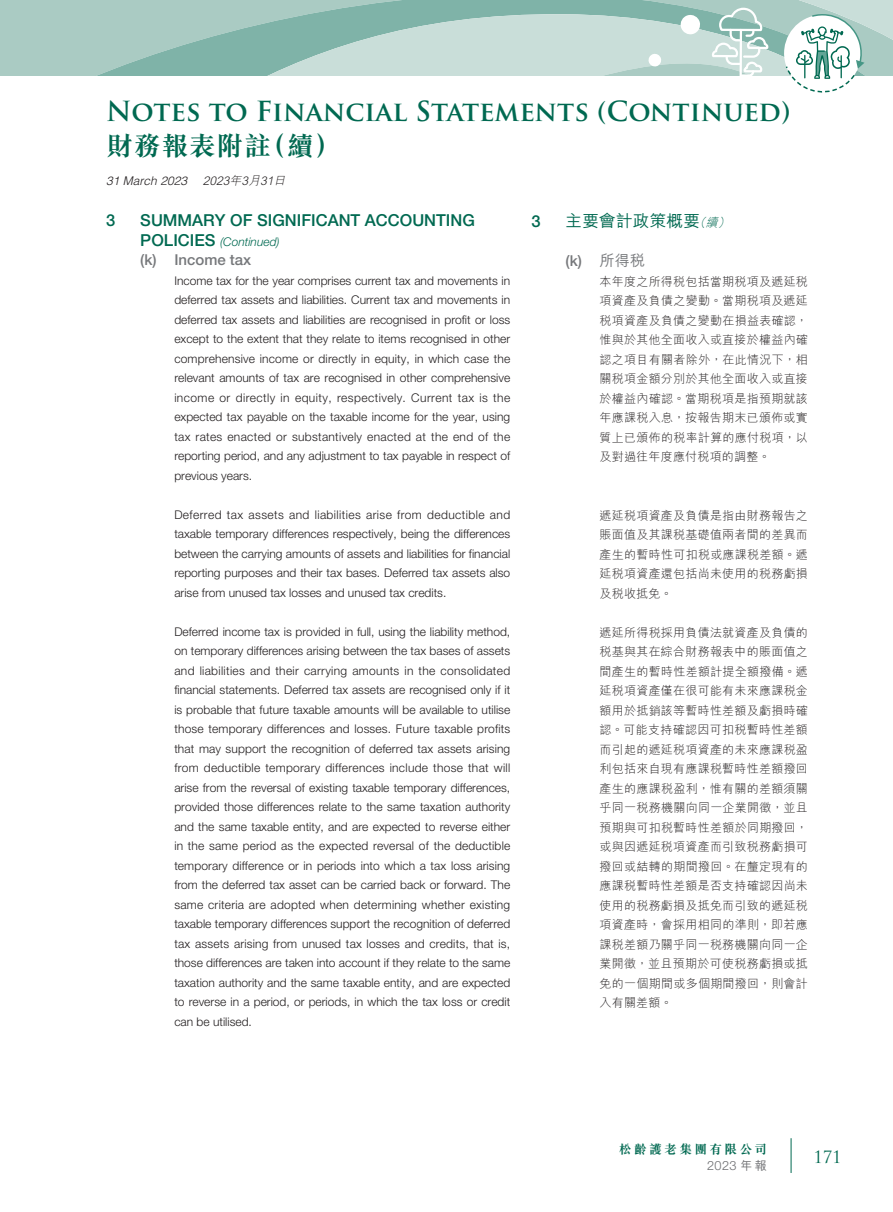
<style>
.page{position:relative;width:893px;height:1212px;background:#fff}
.page>*{position:absolute;margin:0;border:0;box-sizing:border-box;transform-origin:0 0}
.t1{font:700 27px "Trajan Pro";color:#006951}
.t2{font:27px "M Sung HK Bold E Ten B5 H";letter-spacing:.02em;color:#006951}
.t3{font:500 16.5px "Helvetica Neue LT Std";color:#006951}
.t4{font:16.5px "M Hei HK Medium E Ten B5 H";letter-spacing:.02em;color:#006951}
.t5{font:16.5px "Trajan Pro";color:#006951}
.t6{font:500 15px "Helvetica Neue LT Std";color:#76787b}
.t7{font:12.75px "M Sung HK Bold E Ten B5 H";letter-spacing:.185em;color:#006951}
.t8{font:300 12.75px "Helvetica Neue LT Std";color:#6c6d70}
.t9{font:300 12px/19.5px "Helvetica Neue LT Std";color:#231f20;text-align:justify}
.t10{font:12px/19.5px "M Hei HK Light E Ten B5 H";letter-spacing:.025em;color:#231f20;text-align:justify}
.t11{font:italic 300 12px "Helvetica Neue LT Std";color:#006951}
.t12{font:italic 300 12px "Helvetica LT Std";color:#231f20}
.t13{font:italic 12px "M Hei HK Light E Ten B5 H";color:#231f20}
.s1{font-weight:500;font-style:normal;font-size:16.5px}
.s2{font-family:"M Hei HK Light E Ten B5 H";font-style:italic;font-size:12px}
.s3{font-family:"M Hei HK Medium E Ten B5 H";font-weight:400}
.s4{font-family:"M Hei HK Medium E Ten B5 H";font-weight:400;font-size:12px}
</style>
<div class="page">
<hr style="left:791px;top:1138px;width:1px;height:35px;background:#006951">
<div style="left:0;top:0;width:39px;height:61px;background:#aacbc3"></div>
<svg style="left:39px;top:0;width:179px;height:76px;background:#a1c6bd"></svg>
<svg style="left:218px;top:0;width:675px;height:93px"></svg>
<h1 class="t1" style="left:106px;top:96px;width:686px">Notes to Financial Statements (Continued)</h1>
<h1 class="t2" style="left:106px;top:136px;width:236px">財務報表附註（續）</h1>
<p class="t12" style="left:106px;top:176px;width:82px">31 March 2023</p>
<p class="t13" style="left:203px;top:176px;width:86px">2023年3月31日</p>
<h2 class="t3" style="left:106px;top:214px;width:11px">3</h2>
<h2 class="t3" style="left:140px;top:214px;width:336px">SUMMARY OF SIGNIFICANT ACCOUNTING</h2>
<p class="t11" style="left:140px;top:237px;width:141px"><span class="s1">POLICIES</span> (Continued)</p>
<p class="t6" style="left:140px;top:255px;width:112px">(k) Income tax</p>
<p class="t9" style="left:174px;top:272px;width:337px">Income tax for the year comprises current tax and movements in deferred tax assets and liabilities. Current tax and movements in deferred tax assets and liabilities are recognised in profit or loss except to the extent that they relate to items recognised in other comprehensive income or directly in equity, in which case the relevant amounts of tax are recognised in other comprehensive income or directly in equity, respectively. Current tax is the expected tax payable on the taxable income for the year, using tax rates enacted or substantively enacted at the end of the reporting period, and any adjustment to tax payable in respect of previous years.</p>
<p class="t9" style="left:174px;top:506px;width:337px">Deferred tax assets and liabilities arise from deductible and taxable temporary differences respectively, being the differences between the carrying amounts of assets and liabilities for financial reporting purposes and their tax bases. Deferred tax assets also arise from unused tax losses and unused tax credits.</p>
<p class="t9" style="left:174px;top:623px;width:337px">Deferred income tax is provided in full, using the liability method, on temporary differences arising between the tax bases of assets and liabilities and their carrying amounts in the consolidated financial statements. Deferred tax assets are recognised only if it is probable that future taxable amounts will be available to utilise those temporary differences and losses. Future taxable profits that may support the recognition of deferred tax assets arising from deductible temporary differences include those that will arise from the reversal of existing taxable temporary differences, provided those differences relate to the same taxation authority and the same taxable entity, and are expected to reverse either in the same period as the expected reversal of the deductible temporary difference or in periods into which a tax loss arising from the deferred tax asset can be carried back or forward. The same criteria are adopted when determining whether existing taxable temporary differences support the recognition of deferred tax assets arising from unused tax losses and credits, that is, those differences are taken into account if they relate to the same taxation authority and the same taxable entity, and are expected to reverse in a period, or periods, in which the tax loss or credit can be utilised.</p>
<h2 class="t3" style="left:531px;top:215px;width:11px">3</h2>
<h2 class="t4" style="left:566px;top:215px;width:168px">主要會計政策概要<span class="s2">（續）</span></h2>
<p class="t6" style="left:566px;top:256px;width:81px">(k) <span class="s3">所得稅</span></p>
<p class="t10" style="left:600px;top:273px;width:210px">本年度之所得稅包括當期稅項及遞延稅項資產及負債之變動。當期稅項及遞延稅項資產及負債之變動在損益表確認，惟與於其他全面收入或直接於權益內確認之項目有關者除外，在此情況下，相關稅項金額分別於其他全面收入或直接於權益內確認。當期稅項是指預期就該年應課稅入息，按報告期末已頒佈或實質上已頒佈的稅率計算的應付稅項，以及對過往年度應付稅項的調整。</p>
<p class="t10" style="left:600px;top:507px;width:210px">遞延稅項資產及負債是指由財務報告之賬面值及其課稅基礎值兩者間的差異而產生的暫時性可扣稅或應課稅差額。遞延稅項資產還包括尚未使用的稅務虧損及稅收抵免。</p>
<p class="t10" style="left:600px;top:624px;width:210px">遞延所得稅採用負債法就資產及負債的稅基與其在綜合財務報表中的賬面值之間產生的暫時性差額計提全額撥備。遞延稅項資產僅在很可能有未來應課稅金額用於抵銷該等暫時性差額及虧損時確認。可能支持確認因可扣稅暫時性差額而引起的遞延稅項資產的未來應課稅盈利包括來自現有應課稅暫時性差額撥回產生的應課稅盈利，惟有關的差額須關乎同一稅務機關向同一企業開徵，並且預期與可扣稅暫時性差額於同期撥回，或與因遞延稅項資產而引致稅務虧損可撥回或結轉的期間撥回。在釐定現有的應課稅暫時性差額是否支持確認因尚未使用的稅務虧損及抵免而引致的遞延稅項資產時，會採用相同的準則，即若應課稅差額乃關乎同一稅務機關向同一企業開徵，並且預期於可使稅務虧損或抵免的一個期間或多個期間撥回，則會計入有關差額。</p>
<p class="t7" style="left:619px;top:1144px;width:150px">松齡護老集團有限公司</p>
<p class="t8" style="left:707px;top:1160px;width:61px">2023 <span class="s4">年報</span></p>
<h2 class="t5" style="left:813px;top:1147px;width:30px">171</h2>
</div>
